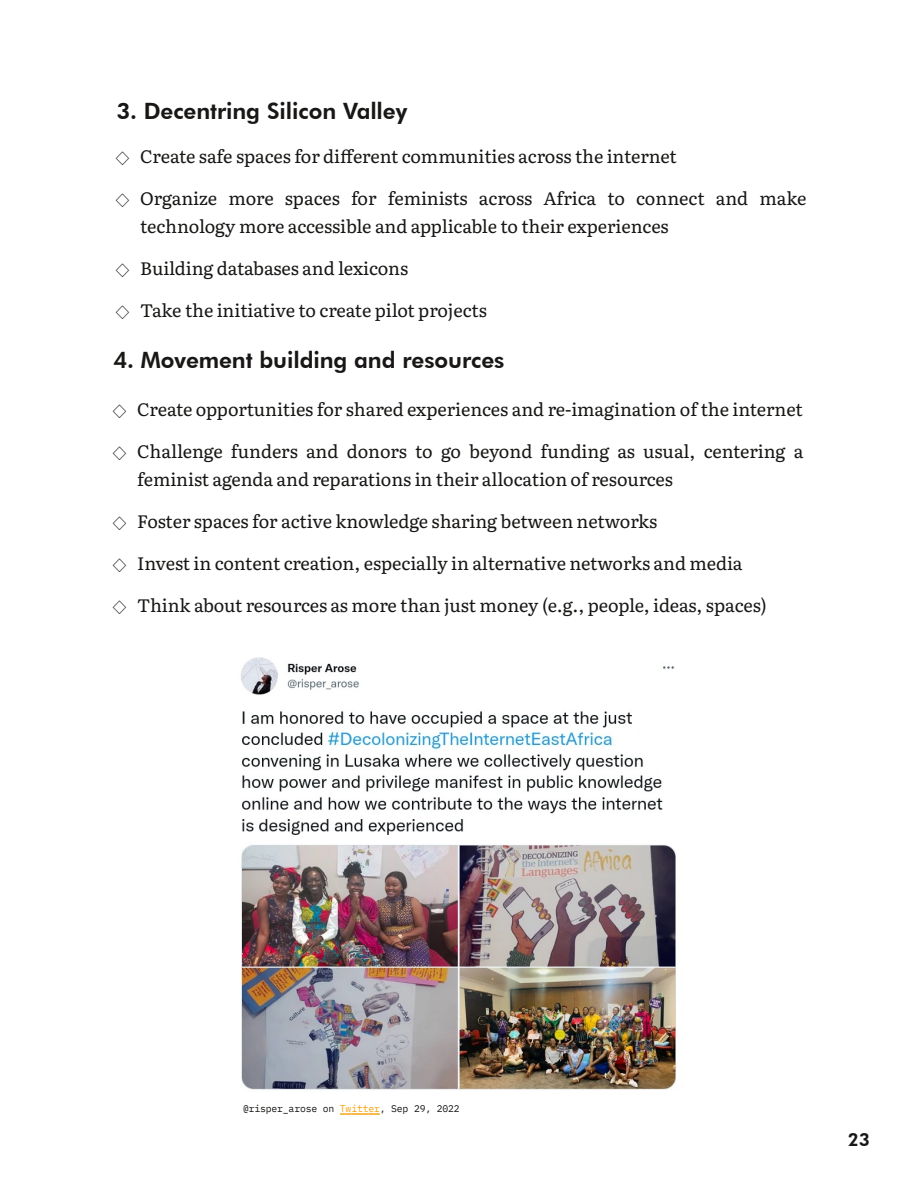
<style>
.page{position:relative;width:918px;height:1188px;background:#fff}
.page>*{position:absolute;margin:0;border:0;box-sizing:border-box;transform-origin:0 0}
.t1{font:800 22.5px "Futura BT";letter-spacing:-.005em;color:#181715}
.t2{font:18px/28.5px "Literata";letter-spacing:-.005em;color:#181715}
.t3{font:800 18px "Futura BT";color:#181715}
.t4{font:9.75px "IBM Plex Mono";letter-spacing:-.015em;color:#181715}
.s1{color:#f6a30c}
</style>
<div class="page">
<img style="left:241px;top:657px;width:435px;height:433px">
<svg style="left:340px;top:1113px;width:40px;height:2px"></svg>
<p class="t1" style="left:116px;top:97px;width:292px">3. Decentring Silicon Valley</p>
<p class="t2" style="left:116px;top:141px;width:562px">◇ Create safe spaces for different communities across the internet</p>
<p class="t2" style="left:140px;top:183px;width:668px;text-indent:-24px">◇ Organize more spaces for feminists across Africa to connect and make technology more accessible and applicable to their experiences</p>
<p class="t2" style="left:116px;top:253px;width:294px">◇ Building databases and lexicons</p>
<p class="t2" style="left:116px;top:295px;width:372px">◇ Take the initiative to create pilot projects</p>
<p class="t1" style="left:113px;top:346px;width:392px">4. Movement building and resources</p>
<p class="t2" style="left:113px;top:393px;width:691px">◇ Create opportunities for shared experiences and re-imagination of the internet</p>
<p class="t2" style="left:137px;top:435px;width:668px;text-indent:-24px">◇ Challenge funders and donors to go beyond funding as usual, centering a feminist agenda and reparations in their allocation of resources</p>
<p class="t2" style="left:113px;top:506px;width:546px">◇ Foster spaces for active knowledge sharing between networks</p>
<p class="t2" style="left:113px;top:548px;width:631px">◇ Invest in content creation, especially in alternative networks and media</p>
<p class="t2" style="left:113px;top:590px;width:655px">◇ Think about resources as more than just money (e.g., people, ideas, spaces)</p>
<p class="t4" style="left:243px;top:1102px;width:218px">@risper_arose on <span class="s1">Twitter</span>, Sep 29, 2022</p>
<p class="t3" style="left:848px;top:1129px;width:23px">23</p>
</div>
